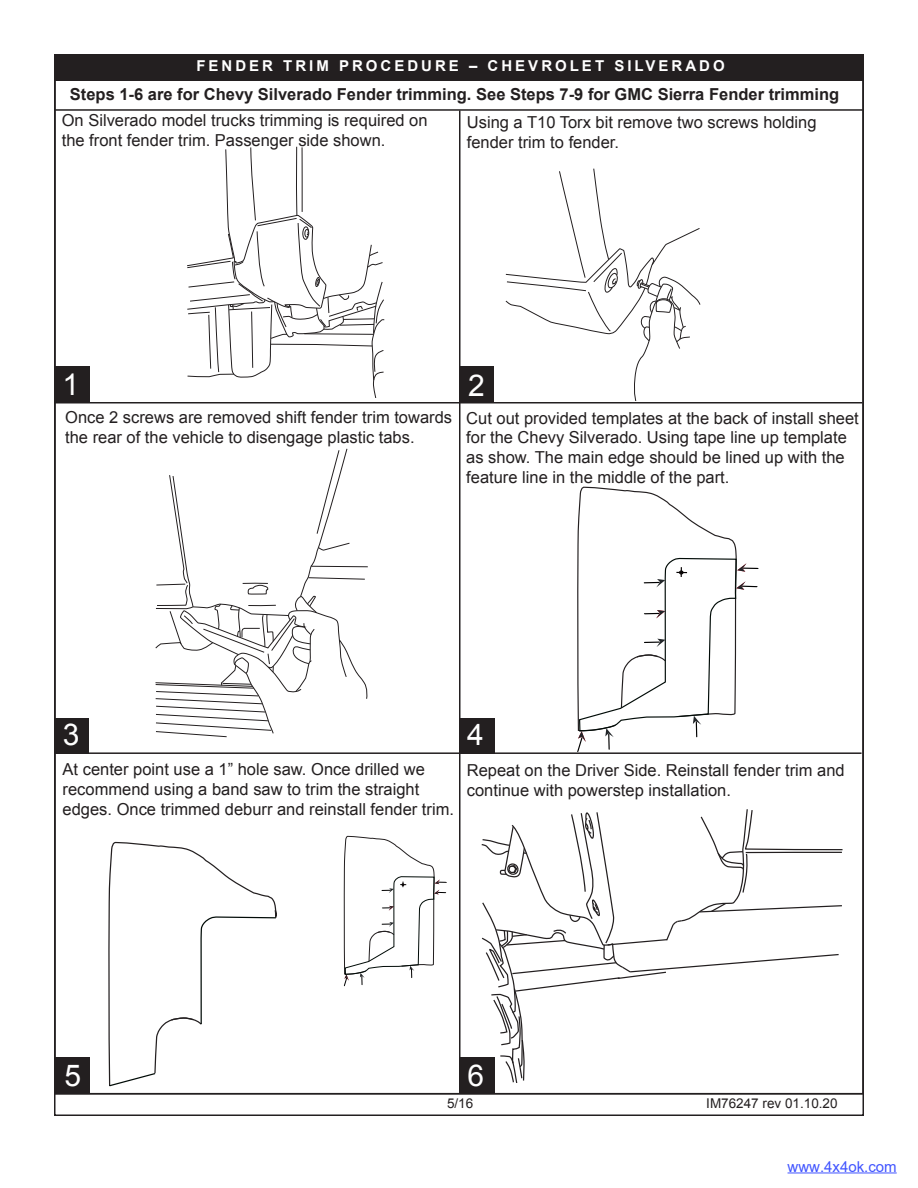
<style>
.page{position:relative;width:918px;height:1188px;background:#fff}
.page>*{position:absolute;margin:0;border:0;box-sizing:border-box;transform-origin:0 0}
.t1{font:30px "Arial";color:#fff}
.t2{font:16.5px/19.8px "Arial";color:#231f20}
.t3{font:700 16.5px "Arial";color:#231f20}
.t4{font:700 15px "Arial";letter-spacing:.2em;color:#fff}
.t5{font:15px "Arial";color:#4054ff}
.t6{font:13.5px "Arial";color:#231f20}
</style>
<div class="page">
<svg style="left:187px;top:146px;width:198px;height:251px"></svg>
<svg style="left:505px;top:168px;width:196px;height:232px"></svg>
<div style="left:54px;top:55px;width:809px;height:26px;background:#231f20"></div>
<svg style="left:577px;top:487px;width:181px;height:265px"></svg>
<svg style="left:155px;top:448px;width:213px;height:290px"></svg>
<svg style="left:343px;top:836px;width:104px;height:151px"></svg>
<svg style="left:108px;top:842px;width:169px;height:245px"></svg>
<svg style="left:481px;top:809px;width:362px;height:273px"></svg>
<div style="left:54px;top:54px;width:810px;height:27px;border:2px solid #231f20"></div>
<hr style="left:459px;top:110px;width:1px;height:983px;background:#231f20">
<hr style="left:54px;top:402px;width:808px;height:2px;background:#231f20">
<hr style="left:54px;top:752px;width:808px;height:2px;background:#231f20">
<hr style="left:54px;top:109px;width:809px;height:2px;background:#231f20">
<div style="left:55px;top:366px;width:35px;height:36px;background:#231f20"></div>
<div style="left:459px;top:366px;width:35px;height:36px;background:#231f20"></div>
<div style="left:54px;top:718px;width:34px;height:36px;background:#231f20"></div>
<div style="left:460px;top:718px;width:35px;height:36px;background:#231f20"></div>
<div style="left:55px;top:1057px;width:35px;height:36px;background:#231f20"></div>
<div style="left:460px;top:1057px;width:35px;height:36px;background:#231f20"></div>
<hr style="left:788px;top:1173px;width:109px;height:1px;background:#4054ff">
<p class="t4" style="left:196px;top:56px;width:530px">FENDER TRIM PROCEDURE – CHEVROLET SILVERADO</p>
<p class="t3" style="left:70px;top:84px;width:771px">Steps 1-6 are for Chevy Silverado Fender trimming. See Steps 7-9 for GMC Sierra Fender trimming</p>
<p class="t2" style="left:62px;top:111px;width:367px">On Silverado model trucks trimming is required on the front fender trim. Passenger side shown.</p>
<p class="t2" style="left:467px;top:112px;width:351px">Using a T10 Torx bit remove two screws holding fender trim to fender.</p>
<h1 class="t1" style="left:63px;top:365px;width:18px">1</h1>
<h1 class="t1" style="left:468px;top:366px;width:18px">2</h1>
<p class="t2" style="left:65px;top:408px;width:388px">Once 2 screws are removed shift fender trim towards the rear of the vehicle to disengage plastic tabs.</p>
<p class="t2" style="left:466px;top:408px;width:394px">Cut out provided templates at the back of install sheet for the Chevy Silverado. Using tape line up template as show. The main edge should be lined up with the feature line in the middle of the part.</p>
<h1 class="t1" style="left:63px;top:715px;width:18px">3</h1>
<h1 class="t1" style="left:467px;top:715px;width:18px">4</h1>
<p class="t2" style="left:63px;top:760px;width:393px">At center point use a 1” hole saw. Once drilled we recommend using a band saw to trim the straight edges. Once trimmed deburr and reinstall fender trim.</p>
<p class="t2" style="left:467px;top:760px;width:379px">Repeat on the Driver Side. Reinstall fender trim and continue with powerstep installation.</p>
<h1 class="t1" style="left:65px;top:1056px;width:18px">5</h1>
<h1 class="t1" style="left:468px;top:1056px;width:18px">6</h1>
<p class="t6" style="left:447px;top:1095px;width:28px">5/16</p>
<p class="t6" style="left:706px;top:1095px;width:133px">IM76247 rev 01.10.20</p>
<p class="t5" style="left:788px;top:1156px;width:111px">www.4x4ok.com</p>
</div>
